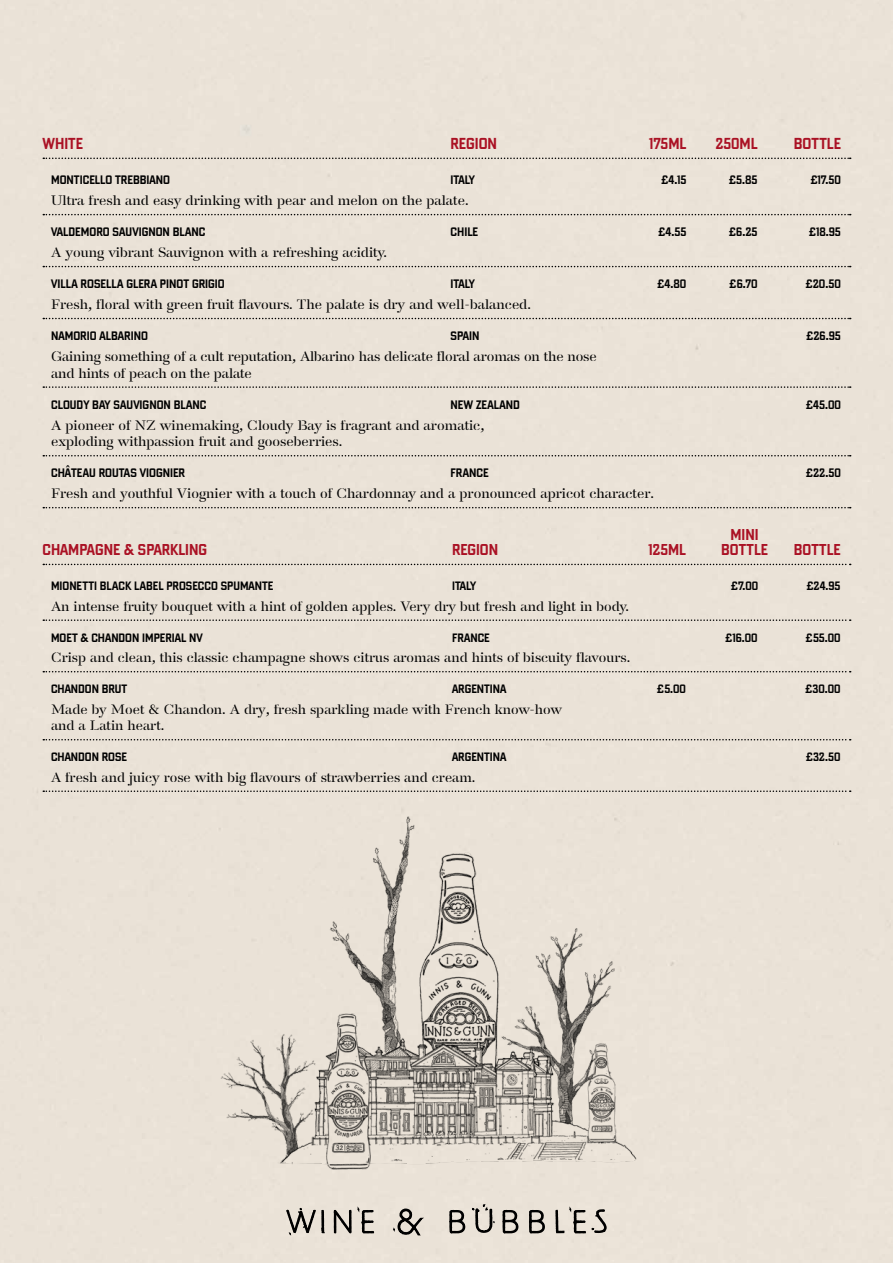
<style>
.page{position:relative;width:893px;height:1263px;background:#eae2d7}
.page>*{position:absolute;margin:0;border:0;box-sizing:border-box;transform-origin:0 0}
.t1{font:16.65px "Banque Gothique Med Ex Cond";color:#aa1124}
.t2{font:16.5px "Banque Gothique Med Ex Cond";color:#aa1124}
.t3{font:500 13.65px/16.6px "Danmark";color:#000}
.t4{font:500 13.5px/16.5px "Danmark";color:#000}
.t5{font:12.9px "Banque Gothique Med Ex Cond";color:#000}
.t6{font:12.75px "Banque Gothique Med Ex Cond";color:#000}
</style>
<div class="page">
<svg style="left:285px;top:1201px;width:40px;height:39px;background:#bfb8af"></svg>
<svg style="left:333px;top:1203px;width:42px;height:43px;background:#c3bcb3"></svg>
<svg style="left:392px;top:1208px;width:34px;height:28px"></svg>
<svg style="left:448px;top:1204px;width:71px;height:48px;background:#c6bfb6"></svg>
<svg style="left:528px;top:1209px;width:18px;height:43px"></svg>
<svg style="left:554px;top:1203px;width:53px;height:43px;background:#cac4ba"></svg>
<svg style="left:43px;top:158px;width:808px;height:1px"></svg>
<svg style="left:43px;top:214px;width:808px;height:1px"></svg>
<svg style="left:43px;top:266px;width:808px;height:1px"></svg>
<svg style="left:43px;top:318px;width:808px;height:1px"></svg>
<svg style="left:43px;top:386px;width:808px;height:2px;background:#aaa49c"></svg>
<svg style="left:43px;top:455px;width:808px;height:1px"></svg>
<svg style="left:43px;top:507px;width:808px;height:1px"></svg>
<svg style="left:43px;top:564px;width:808px;height:1px"></svg>
<svg style="left:43px;top:619px;width:808px;height:2px;background:#aaa49c"></svg>
<svg style="left:43px;top:671px;width:808px;height:1px"></svg>
<svg style="left:43px;top:739px;width:808px;height:1px"></svg>
<svg style="left:43px;top:790px;width:808px;height:2px;background:#aaa49c"></svg>
<img style="left:206px;top:813px;width:496px;height:379px">
<p class="t1" style="left:43px;top:133px;width:42px">WHITE</p>
<p class="t1" style="left:450px;top:133px;width:48px">REGION</p>
<p class="t1" style="left:649px;top:133px;width:38px">175ML</p>
<p class="t1" style="left:715px;top:133px;width:44px">250ML</p>
<p class="t1" style="left:794px;top:133px;width:49px">BOTTLE</p>
<p class="t5" style="left:51px;top:172px;width:120px">MONTICELLO TREBBIANO</p>
<p class="t5" style="left:450px;top:172px;width:26px">ITALY</p>
<p class="t5" style="left:661px;top:172px;width:27px">£4.15</p>
<p class="t5" style="left:729px;top:172px;width:30px">£5.85</p>
<p class="t5" style="left:810px;top:172px;width:32px">£17.50</p>
<p class="t3" style="left:51px;top:193px;width:419px">Ultra fresh and easy drinking with pear and melon on the palate.</p>
<p class="t5" style="left:51px;top:224px;width:156px">VALDEMORO SAUVIGNON BLANC</p>
<p class="t5" style="left:450px;top:224px;width:29px">CHILE</p>
<p class="t5" style="left:658px;top:224px;width:30px">£4.55</p>
<p class="t5" style="left:729px;top:224px;width:30px">£6.25</p>
<p class="t5" style="left:809px;top:224px;width:34px">£18.95</p>
<p class="t3" style="left:51px;top:244px;width:338px">A young vibrant Sauvignon with a refreshing acidity.</p>
<p class="t5" style="left:51px;top:276px;width:175px">VILLA ROSELLA GLERA PINOT GRIGIO</p>
<p class="t5" style="left:450px;top:276px;width:26px">ITALY</p>
<p class="t5" style="left:657px;top:276px;width:31px">£4.80</p>
<p class="t5" style="left:729px;top:276px;width:30px">£6.70</p>
<p class="t5" style="left:805px;top:276px;width:37px">£20.50</p>
<p class="t3" style="left:51px;top:296px;width:481px">Fresh, floral with green fruit flavours. The palate is dry and well-balanced.</p>
<p class="t5" style="left:51px;top:328px;width:98px">NAMORIO ALBARINO</p>
<p class="t5" style="left:450px;top:328px;width:31px">SPAIN</p>
<p class="t5" style="left:806px;top:328px;width:36px">£26.95</p>
<p class="t3" style="left:51px;top:348px;width:547px">Gaining something of a cult reputation, Albarino has delicate floral aromas on the nose and hints of peach on the palate</p>
<p class="t5" style="left:51px;top:396px;width:157px">CLOUDY BAY SAUVIGNON BLANC</p>
<p class="t5" style="left:450px;top:396px;width:71px">NEW ZEALAND</p>
<p class="t5" style="left:806px;top:396px;width:37px">£45.00</p>
<p class="t3" style="left:51px;top:417px;width:435px">A pioneer of NZ winemaking, Cloudy Bay is fragrant and aromatic, exploding withpassion fruit and gooseberries.</p>
<p class="t5" style="left:51px;top:465px;width:136px">CHÂTEAU ROUTAS VIOGNIER</p>
<p class="t5" style="left:450px;top:465px;width:40px">FRANCE</p>
<p class="t5" style="left:806px;top:465px;width:37px">£22.50</p>
<p class="t3" style="left:51px;top:486px;width:604px">Fresh and youthful Viognier with a touch of Chardonnay and a pronounced apricot character.</p>
<p class="t2" style="left:730px;top:524px;width:30px">MINI</p>
<p class="t2" style="left:43px;top:539px;width:166px">CHAMPAGNE &amp; SPARKLING</p>
<p class="t2" style="left:452px;top:539px;width:48px">REGION</p>
<p class="t2" style="left:649px;top:539px;width:39px">125ML</p>
<p class="t2" style="left:721px;top:539px;width:48px">BOTTLE</p>
<p class="t2" style="left:794px;top:539px;width:48px">BOTTLE</p>
<p class="t6" style="left:51px;top:578px;width:224px">MIONETTI BLACK LABEL PROSECCO SPUMANTE</p>
<p class="t6" style="left:452px;top:578px;width:26px">ITALY</p>
<p class="t6" style="left:731px;top:578px;width:29px">£7.00</p>
<p class="t6" style="left:806px;top:578px;width:36px">£24.95</p>
<p class="t4" style="left:51px;top:598px;width:579px">An intense fruity bouquet with a hint of golden apples. Very dry but fresh and light in body.</p>
<p class="t6" style="left:51px;top:629px;width:153px">MOET &amp; CHANDON IMPERIAL NV</p>
<p class="t6" style="left:452px;top:629px;width:39px">FRANCE</p>
<p class="t6" style="left:725px;top:629px;width:34px">£16.00</p>
<p class="t6" style="left:806px;top:629px;width:36px">£55.00</p>
<p class="t4" style="left:51px;top:650px;width:581px">Crisp and clean, this classic champagne shows citrus aromas and hints of biscuity flavours.</p>
<p class="t6" style="left:51px;top:681px;width:78px">CHANDON BRUT</p>
<p class="t6" style="left:452px;top:681px;width:56px">ARGENTINA</p>
<p class="t6" style="left:657px;top:681px;width:31px">£5.00</p>
<p class="t6" style="left:805px;top:681px;width:37px">£30.00</p>
<p class="t4" style="left:51px;top:701px;width:513px">Made by Moet &amp; Chandon. A dry, fresh sparkling made with French know-how and a Latin heart.</p>
<p class="t6" style="left:51px;top:749px;width:78px">CHANDON ROSE</p>
<p class="t6" style="left:452px;top:749px;width:56px">ARGENTINA</p>
<p class="t6" style="left:806px;top:749px;width:36px">£32.50</p>
<p class="t4" style="left:51px;top:769px;width:426px">A fresh and juicy rose with big flavours of strawberries and cream.</p>
</div>
